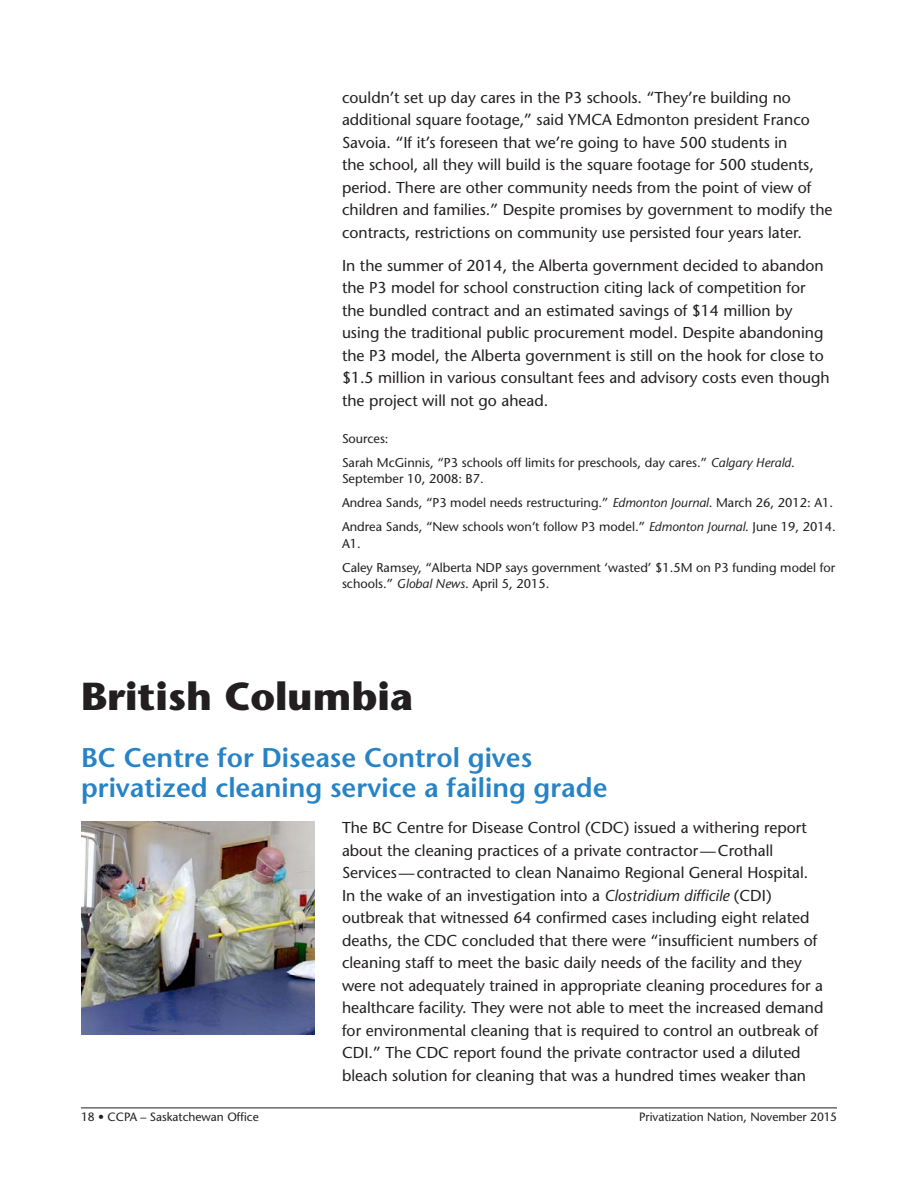
<style>
.page{position:relative;width:918px;height:1188px;background:#fff}
.page>*{position:absolute;margin:0;border:0;box-sizing:border-box;transform-origin:0 0}
.t1{font:700 39px "Stone Sans";color:#231f20}
.t2{font:600 27px/30px "Stone Sans";color:#2783c5}
.t3{font:15.75px/22.5px "Stone Sans";color:#231f20}
.t4{font:12.75px/24px "Stone Sans";color:#231f20}
.t5{font:12px "Stone Sans";color:#231f20}
.s1{font-style:italic}
</style>
<div class="page">
<hr style="left:81px;top:1108px;width:756px;height:1px;background:#231f20">
<img style="left:81px;top:822px;width:234px;height:213px">
<p class="t3" style="left:342px;top:86px;width:492px">couldn’t set up day cares in the P3 schools. “They’re building no additional square footage,” said YMCA Edmonton president Franco Savoia. “If it’s foreseen that we’re going to have 500 students in<br>the school, all they will build is the square footage for 500 students, period. There are other community needs from the point of view of children and families.” Despite promises by government to modify the contracts, restrictions on community use persisted four years later.</p>
<p class="t3" style="left:342px;top:254px;width:489px">In the summer of 2014, the Alberta government decided to abandon the P3 model for school construction citing lack of competition for the bundled contract and an estimated savings of $14 million by using the traditional public procurement model. Despite abandoning the P3 model, the Alberta government is still on the hook for close to $1.5 million in various consultant fees and advisory costs even though the project will not go ahead.</p>
<p class="t4" style="left:342px;top:426px;width:454px">Sources:<br>Sarah McGinnis, “P3 schools off limits for preschools, day cares.” <span class="s1">Calgary Herald</span>.</p>
<p class="t4" style="left:342px;top:467px;width:495px">September 10, 2008: B7.<br>Andrea Sands, “P3 model needs restructuring.” <span class="s1">Edmonton Journal</span>. March 26, 2012: A1.<br>Andrea Sands, “New schools won’t follow P3 model.” <span class="s1">Edmonton Journal</span>. June 19, 2014.</p>
<p class="t4" style="left:342px;top:531px;width:495px">A1.<br>Caley Ramsey, “Alberta NDP says government ‘wasted’ $1.5M on P3 funding model for</p>
<p class="t4" style="left:342px;top:572px;width:209px">schools.” <span class="s1">Global News</span>. April 5, 2015.</p>
<h1 class="t1" style="left:81px;top:672px;width:333px">British Columbia</h1>
<h2 class="t2" style="left:81px;top:742px;width:528px">BC Centre for Disease Control gives privatized cleaning service a failing grade</h2>
<p class="t3" style="left:342px;top:816px;width:483px">The BC Centre for Disease Control (CDC) issued a withering report about the cleaning practices of a private contractor—Crothall Services—contracted to clean Nanaimo Regional General Hospital.<br>In the wake of an investigation into a <span class="s1">Clostridium difficile</span> (CDI) outbreak that witnessed 64 confirmed cases including eight related deaths, the CDC concluded that there were “insufficient numbers of cleaning staff to meet the basic daily needs of the facility and they were not adequately trained in appropriate cleaning procedures for a healthcare facility. They were not able to meet the increased demand for environmental cleaning that is required to control an outbreak of CDI.” The CDC report found the private contractor used a diluted bleach solution for cleaning that was a hundred times weaker than</p>
<p class="t5" style="left:81px;top:1109px;width:179px">18 • CCPA – Saskatchewan Office</p>
<p class="t5" style="left:639px;top:1109px;width:199px">Privatization Nation, November 2015</p>
</div>
